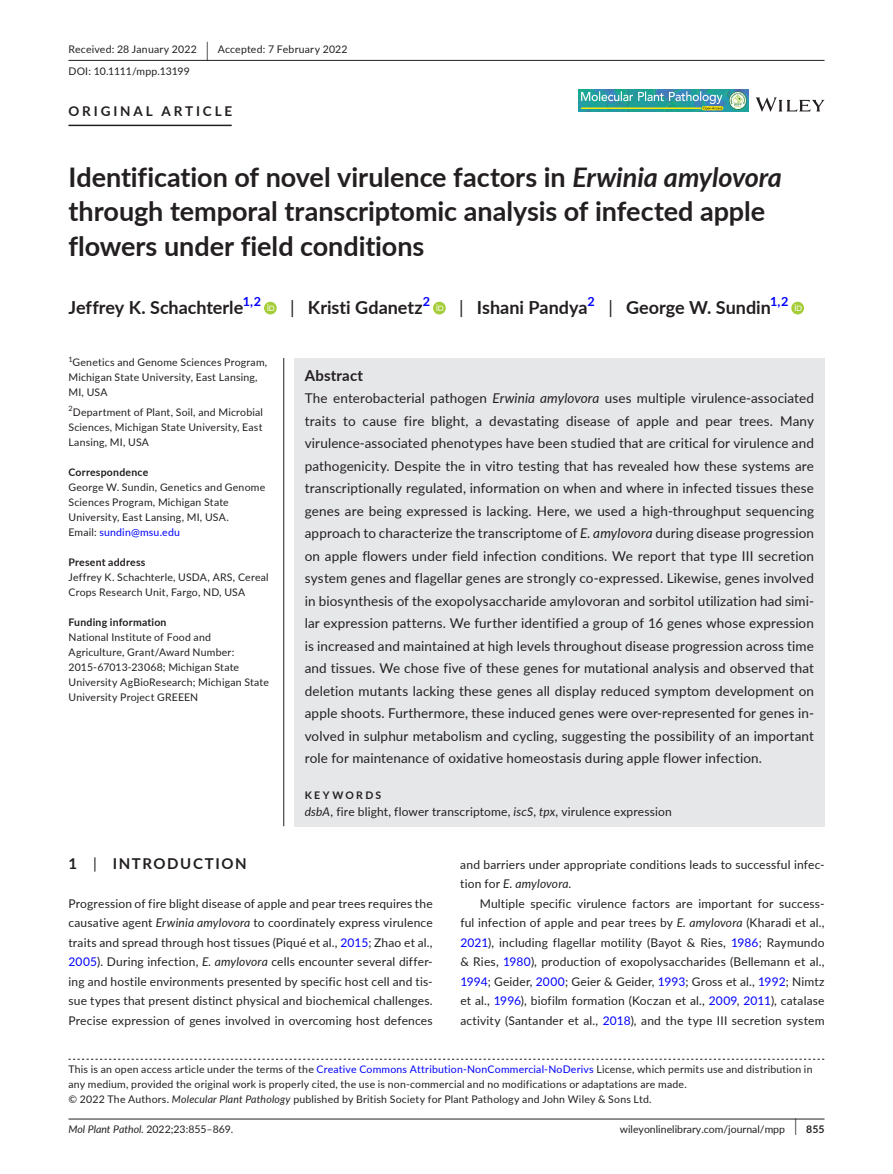
<style>
.page{position:relative;width:893px;height:1174px;background:#fff}
.page>*{position:absolute;margin:0;border:0;box-sizing:border-box;transform-origin:0 0}
.t1{font:700 27px/34.5px "Lato";color:#231f20}
.t2{font:700 18px "Lato";color:#231f20}
.t3{font:700 15px "Lato";letter-spacing:.1em;color:#231f20}
.t4{font:700 15px "Lato";letter-spacing:.015em;color:#231f20}
.t5{font:13.5px/22.5px "Lato";letter-spacing:.01em;color:#231f20;text-align:justify}
.t6{font:700 13.5px "Lato";letter-spacing:.215em;color:#231f20}
.t7{font:700 12.6px "Lato";color:#00f}
.t8{font:12px/19.5px "Lato";letter-spacing:.015em;color:#231f20;text-align:justify}
.t9{font:10.5px/15px "Lato";letter-spacing:.02em;color:#231f20}
.t10{font:10.5px "Lato";color:#231f20}
.t11{font:700 10.5px "Lato";letter-spacing:.02em;color:#231f20}
.t12{font:700 10.5px "Lato";letter-spacing:.22em;color:#231f20}
.t13{font:7.35px "Lato";color:#231f20}
.s1{font-size:19.65px}
.s2{font-style:italic}
.s3{font-weight:400}
.s4{color:#00f}
.s5{font-size:17.4px}
.s6{font-weight:700}
</style>
<div class="page">
<hr style="left:68px;top:1118px;width:756px;height:1px;background:#231f20">
<svg style="left:756px;top:97px;width:68px;height:15px"></svg>
<img style="left:578px;top:90px;width:170px;height:22px">
<hr style="left:68px;top:60px;width:756px;height:1px;background:#231f20">
<hr style="left:68px;top:125px;width:164px;height:1px;background:#231f20">
<div style="left:264px;top:302px;width:13px;height:12px;background:#a5cd39;border-radius:50%"></div>
<svg style="left:267px;top:304px;width:7px;height:7px"></svg>
<svg style="left:433px;top:302px;width:13px;height:12px"></svg>
<svg style="left:436px;top:304px;width:7px;height:7px"></svg>
<svg style="left:791px;top:302px;width:13px;height:12px"></svg>
<svg style="left:795px;top:304px;width:7px;height:7px"></svg>
<svg style="left:68px;top:1058px;width:756px;height:1px"></svg>
<div style="left:294px;top:358px;width:530px;height:468px;background:#e6e7e9"></div>
<hr style="left:283px;top:358px;width:1px;height:468px;background:#231f20">
<p class="t9" style="left:68px;top:38px;width:281px;line-height:21.8px">Received: 28 January 2022 <span class="s1">|</span> Accepted: 7 February 2022<br>DOI: 10.1111/mpp.13199</p>
<p class="t6" style="left:68px;top:101px;width:165px">ORIGINAL ARTICLE</p>
<h1 class="t1" style="left:68px;top:159px;width:715px">Identification of novel virulence factors in <span class="s2">Erwinia amylovora </span>through temporal transcriptomic analysis of infected apple flowers under field conditions</h1>
<h2 class="t2" style="left:68px;top:295px;width:176px">Jeffrey K. Schachterle</h2>
<p class="t7" style="left:243px;top:292px;width:20px">1,2</p>
<h2 class="t2" style="left:290px;top:295px;width:134px"><span class="s3">|</span> Kristi Gdanetz</h2>
<p class="t7" style="left:423px;top:292px;width:9px">2</p>
<h2 class="t2" style="left:459px;top:295px;width:130px"><span class="s3">|</span> Ishani Pandya</h2>
<p class="t7" style="left:588px;top:292px;width:9px">2</p>
<h2 class="t2" style="left:608px;top:295px;width:164px"><span class="s3">|</span> George W. Sundin</h2>
<p class="t7" style="left:770px;top:292px;width:20px">1,2</p>
<p class="t13" style="left:68px;top:354px;width:6px">1</p>
<p class="t9" style="left:68px;top:355px;width:200px;text-indent:4px">Genetics and Genome Sciences Program,<br>Michigan State University, East Lansing,<br>MI, USA</p>
<p class="t9" style="left:68px;top:404px;width:196px;text-align:justify"><sup>2</sup>Department of Plant, Soil, and Microbial Sciences, Michigan State University, East Lansing, MI, USA</p>
<p class="t11" style="left:68px;top:464px;width:81px">Correspondence</p>
<p class="t9" style="left:68px;top:479px;width:198px">George W. Sundin, Genetics and Genome<br>Sciences Program, Michigan State<br>University, East Lansing, MI, USA.<br>Email: <span class="s4">sundin@msu.edu</span></p>
<p class="t11" style="left:68px;top:554px;width:78px">Present address</p>
<p class="t9" style="left:68px;top:569px;width:202px">Jeffrey K. Schachterle, USDA, ARS, Cereal<br>Crops Research Unit, Fargo, ND, USA</p>
<p class="t11" style="left:68px;top:614px;width:100px">Funding information</p>
<p class="t9" style="left:68px;top:629px;width:202px">National Institute of Food and Agriculture, Grant/Award Number:<br>2015-67013-23068; Michigan State University AgBioResearch; Michigan State University Project GREEEN</p>
<p class="t4" style="left:305px;top:364px;width:60px">Abstract</p>
<p class="t5" style="left:305px;top:386px;width:511px">The enterobacterial pathogen <span class="s2">Erwinia amylovora</span> uses multiple virulence-associated traits to cause fire blight, a devastating disease of apple and pear trees. Many virulence-associated phenotypes have been studied that are critical for virulence and pathogenicity. Despite the in vitro testing that has revealed how these systems are transcriptionally regulated, information on when and where in infected tissues these genes are being expressed is lacking. Here, we used a high-throughput sequencing approach to characterize the transcriptome of <span class="s2">E. amylovora</span> during disease progression on apple flowers under field infection conditions. We report that type III secretion system genes and flagellar genes are strongly co-expressed. Likewise, genes involved in biosynthesis of the exopolysaccharide amylovoran and sorbitol utilization had simi&shy;lar expression patterns. We further identified a group of 16 genes whose expression is increased and maintained at high levels throughout disease progression across time and tissues. We chose five of these genes for mutational analysis and observed that deletion mutants lacking these genes all display reduced symptom development on apple shoots. Furthermore, these induced genes were over-represented for genes in&shy;volved in sulphur metabolism and cycling, suggesting the possibility of an important role for maintenance of oxidative homeostasis during apple flower infection.</p>
<p class="t12" style="left:305px;top:787px;width:78px">KEYWORDS</p>
<p class="t8" style="left:305px;top:801px;width:369px"><span class="s2">dsbA</span>, fire blight, flower transcriptome, <span class="s2">iscS</span>, <span class="s2">tpx</span>, virulence expression</p>
<p class="t3" style="left:68px;top:852px;width:180px">1 <span class="s3">|</span> INTRODUCTION</p>
<p class="t8" style="left:68px;top:893px;width:366px">Progression of fire blight disease of apple and pear trees requires the causative agent <span class="s2">Erwinia amylovora</span> to coordinately express virulence traits and spread through host tissues (Piqué et al., <span class="s4">2015</span>; Zhao et al., <span class="s4">2005</span>). During infection, <span class="s2">E. amylovora</span> cells encounter several differ&shy;ing and hostile environments presented by specific host cell and tis&shy;sue types that present distinct physical and biochemical challenges.<br>Precise expression of genes involved in overcoming host defences</p>
<p class="t8" style="left:460px;top:854px;width:366px">and barriers under appropriate conditions leads to successful infec&shy;tion for <span class="s2">E. amylovora</span>.</p>
<p class="t8" style="left:460px;top:893px;width:366px;text-indent:20px">Multiple specific virulence factors are important for success&shy;ful infection of apple and pear trees by <span class="s2">E. amylovora</span> (Kharadi et al., <span class="s4">2021</span>), including flagellar motility (Bayot &amp; Ries, <span class="s4">1986</span>; Raymundo &amp; Ries, <span class="s4">1980</span>), production of exopolysaccharides (Bellemann et al., <span class="s4">1994</span>; Geider, <span class="s4">2000</span>; Geier &amp; Geider, <span class="s4">1993</span>; Gross et al., <span class="s4">1992</span>; Nimtz et al., <span class="s4">1996</span>), biofilm formation (Koczan et al., <span class="s4">2009</span>, <span class="s4">2011</span>), catalase activity (Santander et al., <span class="s4">2018</span>), and the type III secretion system</p>
<p class="t9" style="left:68px;top:1061px;width:746px">This is an open access article under the terms of the <span class="s4">Creative Commons Attribution-NonCommercial-NoDerivs</span> License, which permits use and distribution in any medium, provided the original work is properly cited, the use is non-commercial and no modifications or adaptations are made.<br>© 2022 The Authors. <span class="s2">Molecular Plant Pathology</span> published by British Society for Plant Pathology and John Wiley &amp; Sons Ltd.</p>
<p class="t10" style="left:68px;top:1121px;width:166px"><span class="s2">Mol Plant Pathol.</span> 2022;23:855–869.</p>
<p class="t10" style="left:620px;top:1121px;width:206px">wileyonlinelibrary.com/journal/mpp <span class="s5">|</span> <span class="s6">855</span></p>
</div>
